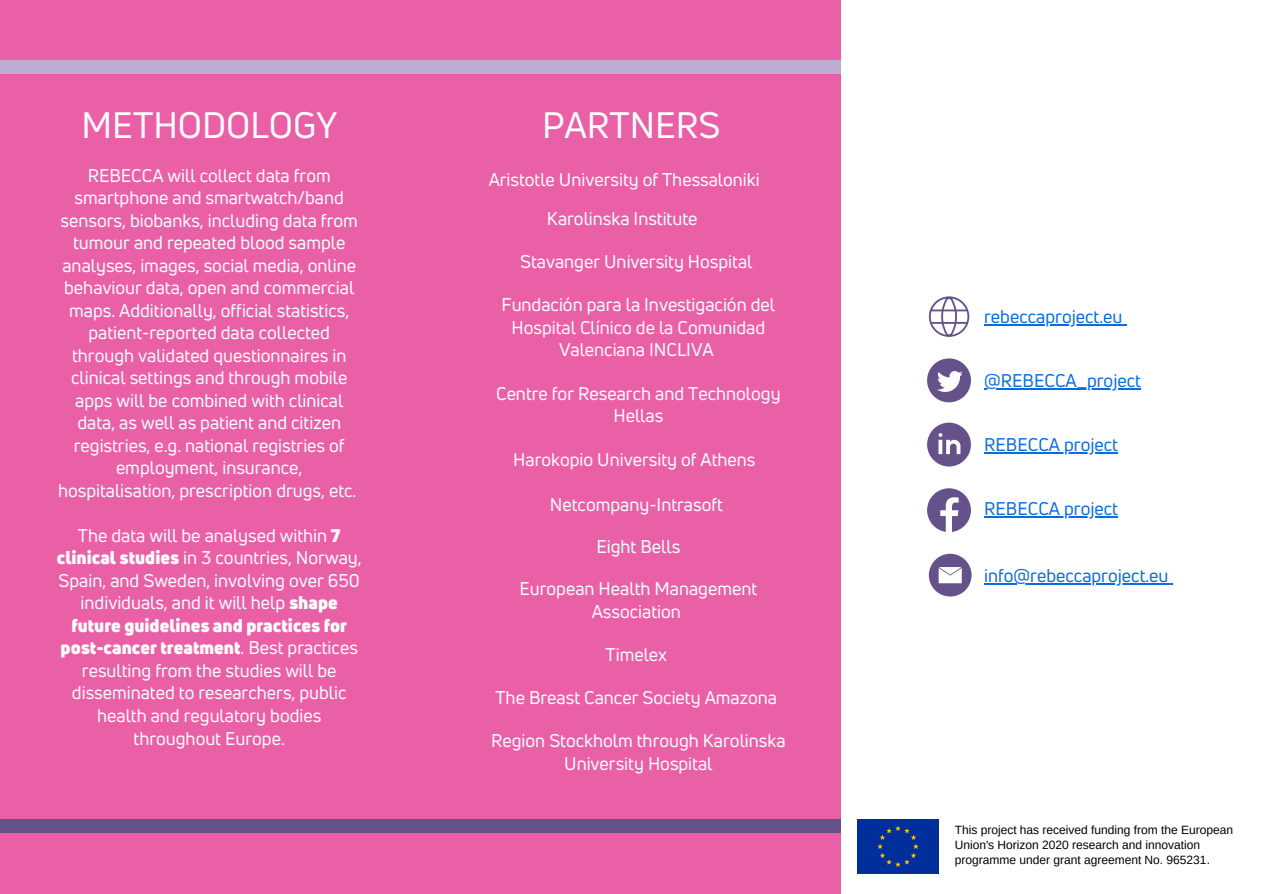
<style>
.page{position:relative;width:1263px;height:894px;background:#fff}
.page>*{position:absolute;margin:0;border:0;box-sizing:border-box;transform-origin:0 0}
.t1{font:36px "Uni Neue";color:#fff}
.t2{font:18px/22.5px "Uni Neue";color:#fff;text-align:center}
.t3{font:18px "Uni Neue";color:#096cdf}
.t4{font:12px/15px "Arimo";color:#000}
.s1{font-weight:900}
</style>
<div class="page">
<div style="left:0;top:0;width:1263px;height:893px;background:#ea60a7"></div>
<div style="left:0;top:61px;width:899px;height:13px;background:#beacd2"></div>
<div style="left:0;top:819px;width:899px;height:13px;background:#66528a"></div>
<div style="left:841px;top:0;width:422px;height:893px;background:#fff"></div>
<svg style="left:929px;top:296px;width:40px;height:41px"></svg>
<svg style="left:927px;top:422px;width:44px;height:44px"></svg>
<svg style="left:927px;top:358px;width:44px;height:44px"></svg>
<svg style="left:927px;top:488px;width:44px;height:44px"></svg>
<hr style="left:984px;top:324px;width:138px;height:1px;background:#096cdf">
<hr style="left:984px;top:388px;width:157px;height:1px;background:#096cdf">
<hr style="left:984px;top:452px;width:134px;height:1px;background:#096cdf">
<hr style="left:984px;top:516px;width:134px;height:1px;background:#096cdf">
<div style="left:858px;top:819px;width:81px;height:54px;background:#002f9b"></div>
<div style="left:929px;top:553px;width:43px;height:43px;background:#66528a;border-radius:50%"></div>
<svg style="left:939px;top:567px;width:23px;height:16px"></svg>
<hr style="left:984px;top:583px;width:184px;height:1px;background:#096cdf">
<p class="t1" style="left:82px;top:100px;width:257px">METHODOLOGY</p>
<p class="t1" style="left:542px;top:100px;width:180px">PARTNERS</p>
<p class="t2" style="left:58px;top:164px;width:301px">REBECCA will collect data from smartphone and smartwatch/band sensors, biobanks, including data from tumour and repeated blood sample analyses, images, social media, online behaviour data, open and commercial maps. Additionally, official statistics, patient-reported data collected through validated questionnaires in clinical settings and through mobile apps will be combined with clinical data, as well as patient and citizen registries, e.g. national registries of employment, insurance, hospitalisation, prescription drugs, etc.</p>
<p class="t2" style="left:57px;top:523px;width:306px">The data will be analysed within <span class="s1">7 clinical studies</span> in 3 countries, Norway, Spain, and Sweden, involving over 650 individuals, and it will help <span class="s1">shape future guidelines and practices for post-cancer treatment</span>. Best practices resulting from the studies will be disseminated to researchers, public health and regulatory bodies throughout Europe.</p>
<p class="t2" style="left:489px;top:168px;width:273px">Aristotle University of Thessaloniki</p>
<p class="t2" style="left:547px;top:207px;width:152px">Karolinska Institute</p>
<p class="t2" style="left:520px;top:250px;width:234px">Stavanger University Hospital</p>
<p class="t2" style="left:502px;top:293px;width:275px">Fundación para la Investigación del<br>Hospital Clínico de la Comunidad<br>Valenciana INCLIVA</p>
<p class="t2" style="left:496px;top:381px;width:286px">Centre for Research and Technology<br>Hellas</p>
<p class="t2" style="left:513px;top:448px;width:244px">Harokopio University of Athens</p>
<p class="t2" style="left:550px;top:492px;width:175px">Netcompany-Intrasoft</p>
<p class="t2" style="left:596px;top:534px;width:85px">Eight Bells</p>
<p class="t2" style="left:519px;top:577px;width:239px">European Health Management<br>Association</p>
<p class="t2" style="left:606px;top:642px;width:63px">Timelex</p>
<p class="t2" style="left:496px;top:685px;width:283px">The Breast Cancer Society Amazona</p>
<p class="t2" style="left:491px;top:728px;width:296px">Region Stockholm through Karolinska<br>University Hospital</p>
<p class="t3" style="left:984px;top:304px;width:140px">rebeccaproject.eu</p>
<p class="t3" style="left:984px;top:368px;width:158px">@REBECCA_project</p>
<p class="t3" style="left:984px;top:432px;width:135px">REBECCA project</p>
<p class="t3" style="left:984px;top:496px;width:135px">REBECCA project</p>
<p class="t3" style="left:984px;top:563px;width:186px">info@rebeccaproject.eu</p>
<p class="t4" style="left:955px;top:821px;width:280px">This project has received funding from the European<br>Union's Horizon 2020 research and innovation programme under grant agreement No. 965231.</p>
</div>
